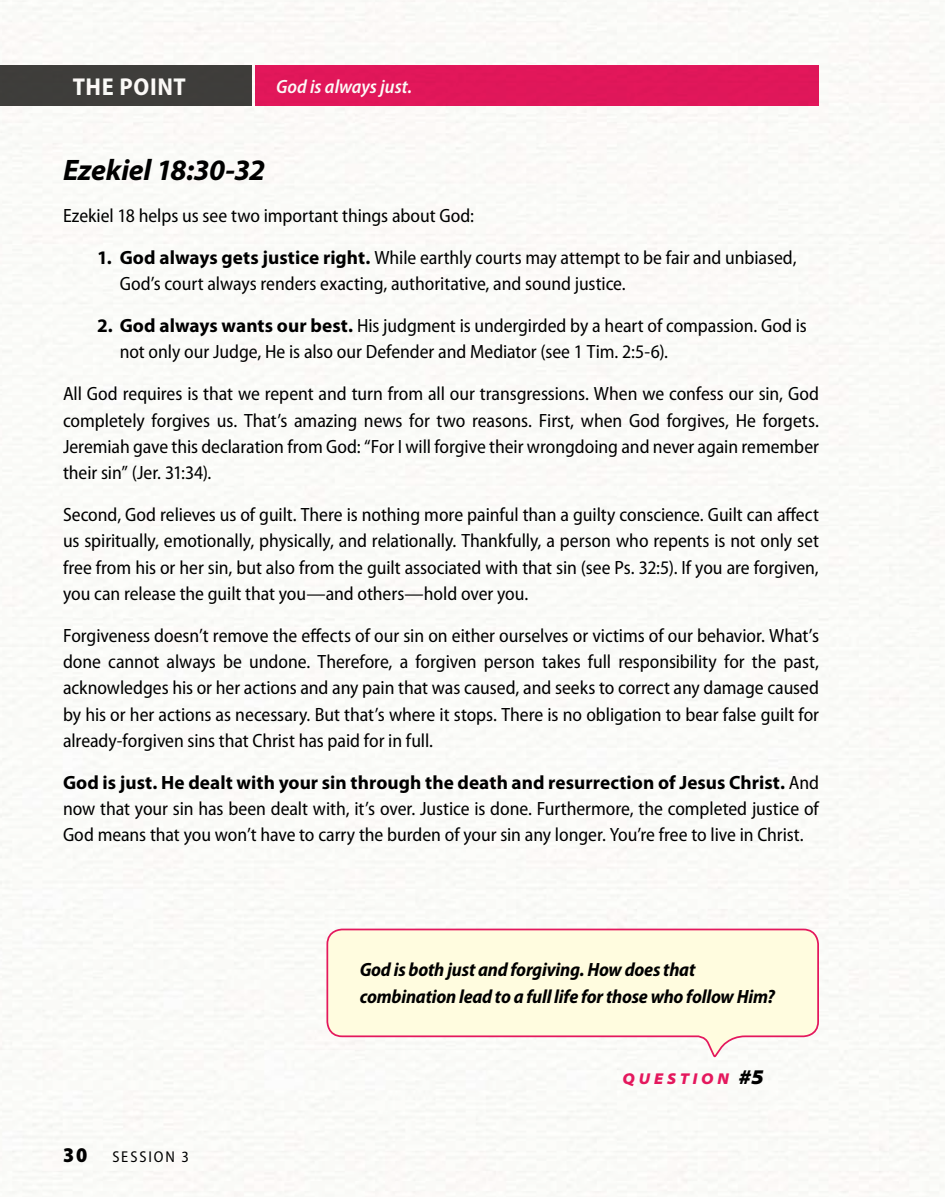
<style>
.page{position:relative;width:945px;height:1197px;background:#fff}
.page>*{position:absolute;margin:0;border:0;box-sizing:border-box;transform-origin:0 0}
.t1{font:italic 700 29.75px "Myriad Pro";letter-spacing:-.01em;color:#000}
.t2{font:700 semi-condensed 24.5px "Myriad Pro";letter-spacing:.025em;color:#fff}
.t3{font:900 semi-condensed 21px "Myriad Pro";color:#000}
.t4{font:semi-condensed 19.25px/26.2px "Myriad Pro";letter-spacing:-.005em;color:#000;text-align:justify}
.t5{font:italic 700 semi-condensed 19.25px/26.2px "Myriad Pro";letter-spacing:-.01em;color:#000}
.t6{font:italic 600 semi-condensed 19.25px "Myriad Pro";color:#fff}
.t7{font:italic 900 semi-expanded 15.75px "Myriad Pro";letter-spacing:.235em;color:#e4185d}
.t8{font:semi-condensed 15.75px "Myriad Pro";letter-spacing:.12em;color:#000}
.s1{font-weight:700;font-stretch:normal}
.s2{font-size:21px;color:#000}
</style>
<div class="page">
<img style="left:0;top:0;width:945px;height:1197px">
<svg style="left:326px;top:928px;width:494px;height:130px"></svg>
<div style="left:0;top:66px;width:252px;height:40px;background:#403f3d"></div>
<div style="left:255px;top:66px;width:564px;height:40px;background:#e4185d"></div>
<p class="t2" style="left:73px;top:73px;width:115px">THE POINT</p>
<p class="t6" style="left:276px;top:76px;width:138px">God is always just.</p>
<h1 class="t1" style="left:63px;top:153px;width:204px">Ezekiel 18:30-32</h1>
<p class="t4" style="left:63px;top:203px;width:413px">Ezekiel 18 helps us see two important things about God:</p>
<p class="t4" style="left:120px;top:245px;width:679px;text-indent:-23px"><span class="s1">1. God always gets justice right.</span> While earthly courts may attempt to be fair and unbiased,<br>God’s court always renders exacting, authoritative, and sound justice.</p>
<p class="t4" style="left:120px;top:313px;width:689px;text-indent:-23px"><span class="s1">2. God always wants our best.</span> His judgment is undergirded by a heart of compassion. God is not only our Judge, He is also our Defender and Mediator (see 1 Tim. 2:5-6).</p>
<p class="t4" style="left:63px;top:381px;width:758px">All God requires is that we repent and turn from all our transgressions. When we confess our sin, God completely forgives us. That’s amazing news for two reasons. First, when God forgives, He forgets.<br>Jeremiah gave this declaration from God: “For I will forgive their wrongdoing and never again remember their sin” (Jer. 31:34).</p>
<p class="t4" style="left:63px;top:502px;width:758px">Second, God relieves us of guilt. There is nothing more painful than a guilty conscience. Guilt can affect us spiritually, emotionally, physically, and relationally. Thankfully, a person who repents is not only set free from his or her sin, but also from the guilt associated with that sin (see Ps. 32:5). If you are forgiven, you can release the guilt that you—and others—hold over you.</p>
<p class="t4" style="left:63px;top:623px;width:758px">Forgiveness doesn’t remove the effects of our sin on either ourselves or victims of our behavior. What’s done cannot always be undone. Therefore, a forgiven person takes full responsibility for the past, acknowledges his or her actions and any pain that was caused, and seeks to correct any damage caused by his or her actions as necessary. But that’s where it stops. There is no obligation to bear false guilt for already-forgiven sins that Christ has paid for in full.</p>
<p class="t4" style="left:63px;top:770px;width:758px"><span class="s1">God is just. He dealt with your sin through the death and resurrection of Jesus Christ.</span> And now that your sin has been dealt with, it’s over. Justice is done. Furthermore, the completed justice of God means that you won’t have to carry the burden of your sin any longer. You’re free to live in Christ.</p>
<p class="t5" style="left:360px;top:957px;width:417px">God is both just and forgiving. How does that combination lead to a full life for those who follow Him?</p>
<p class="t3" style="left:63px;top:1143px;width:26px">30</p>
<p class="t8" style="left:112px;top:1149px;width:78px">SESSION 3</p>
<p class="t7" style="left:623px;top:1070px;width:143px">QUESTION <span class="s2">#5</span></p>
</div>
